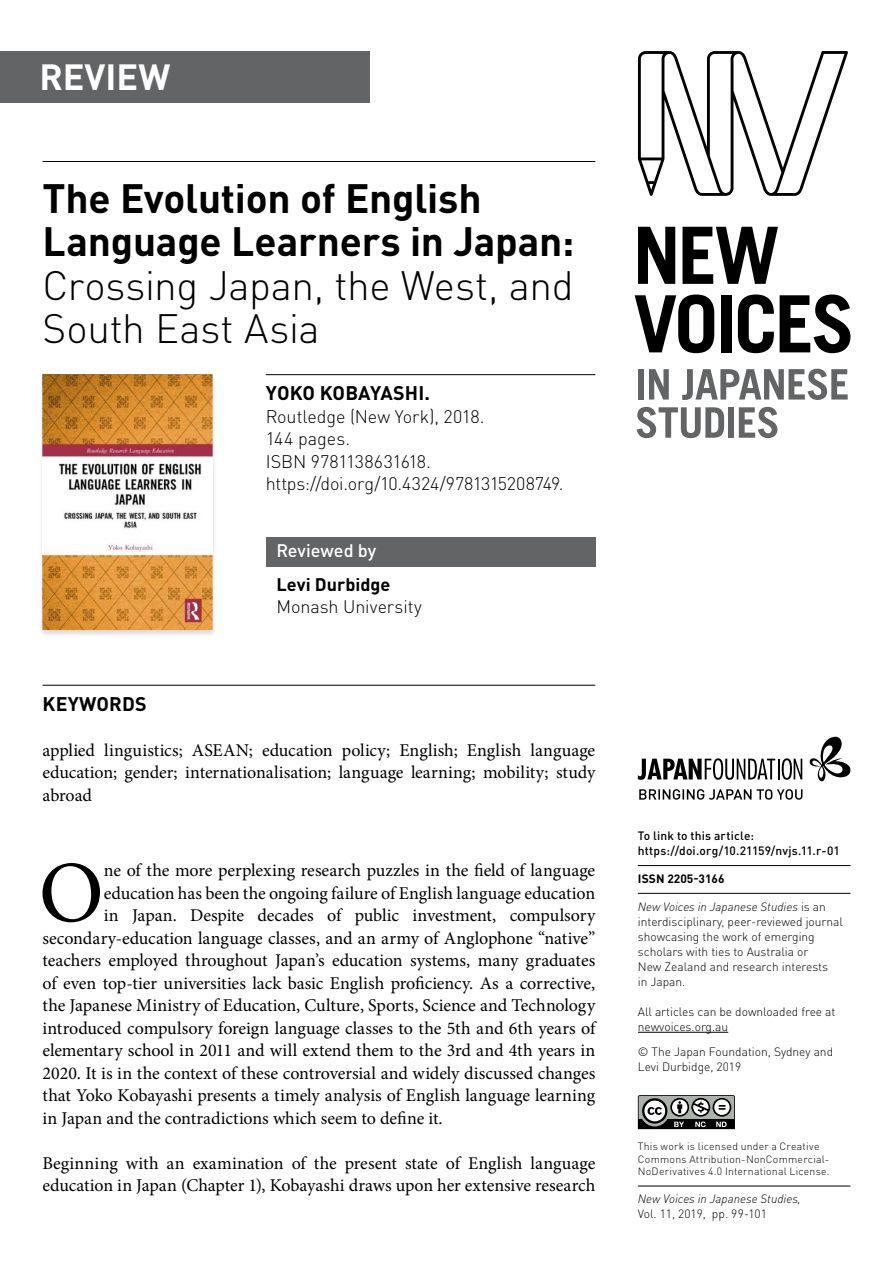
<style>
.page{position:relative;width:893px;height:1263px;background:#fff}
.page>*{position:absolute;margin:0;border:0;box-sizing:border-box;transform-origin:0 0}
.t1{font:87.3px "Minion Pro";color:#000}
.t2{font:700 40.5px/43.5px "DINOT";letter-spacing:-.005em;color:#000}
.t3{font:300 40.5px/43.5px "DINOT";letter-spacing:-.01em;color:#000}
.t4{font:700 36px "DINOT";color:#fff}
.t5{font:700 19.5px "DINOT";letter-spacing:.01em;color:#000}
.t6{font:18px/22.5px "Minion Pro";letter-spacing:-.005em;color:#000;text-align:justify}
.t7{font:300 18px/22.5px "DIN";letter-spacing:-.005em;color:#000}
.t8{font:700 18px "DINOT";color:#000}
.t9{font:500 18px "DINOT";color:#fff}
.t10{font:300 12px/15px "DINOT";color:#000}
.t11{font:500 12px/15px "DINOT";letter-spacing:.015em;color:#000}
.t12{font:italic 300 12px "DINOT";color:#000}
.t13{font:700 12px "DINOT";color:#000}
.t14{font:300 10.5px/12.6px "DINOT";letter-spacing:.025em;color:#000}
.s1{font-style:italic}
</style>
<div class="page">
<svg style="left:638px;top:51px;width:210px;height:145px"></svg>
<svg style="left:638px;top:227px;width:37px;height:57px"></svg>
<svg style="left:682px;top:227px;width:96px;height:57px"></svg>
<svg style="left:635px;top:294px;width:79px;height:59px"></svg>
<div style="left:721px;top:295px;width:10px;height:57px;background:#000"></div>
<svg style="left:738px;top:294px;width:36px;height:59px"></svg>
<svg style="left:780px;top:294px;width:70px;height:59px"></svg>
<div style="left:638px;top:369px;width:6px;height:31px;background:#636466"></div>
<svg style="left:649px;top:369px;width:20px;height:31px"></svg>
<svg style="left:682px;top:369px;width:166px;height:31px"></svg>
<svg style="left:636px;top:407px;width:88px;height:31px"></svg>
<div style="left:728px;top:407px;width:6px;height:31px;background:#636466"></div>
<svg style="left:739px;top:407px;width:38px;height:31px"></svg>
<hr style="left:638px;top:865px;width:212px;height:1px;background:#000">
<hr style="left:638px;top:893px;width:212px;height:1px;background:#000">
<hr style="left:638px;top:1032px;width:90px;height:1px;background:#000">
<hr style="left:638px;top:1186px;width:212px;height:1px;background:#000">
<svg style="left:638px;top:758px;width:137px;height:22px"></svg>
<hr style="left:778px;top:759px;width:2px;height:20px;background:#000">
<svg style="left:782px;top:758px;width:20px;height:22px"></svg>
<svg style="left:809px;top:737px;width:42px;height:45px"></svg>
<svg style="left:639px;top:789px;width:163px;height:11px"></svg>
<svg style="left:638px;top:1095px;width:97px;height:34px"></svg>
<div style="left:0;top:51px;width:370px;height:51px;background:#636466"></div>
<div style="left:266px;top:537px;width:329px;height:29px;background:#636466"></div>
<hr style="left:43px;top:161px;width:552px;height:1px;background:#000">
<hr style="left:266px;top:374px;width:329px;height:1px;background:#000">
<hr style="left:43px;top:685px;width:552px;height:1px;background:#000">
<div style="left:38px;top:374px;width:179px;height:264px;background:#000;opacity:.15"></div>
<img style="left:43px;top:374px;width:170px;height:256px">
<h3 class="t4" style="left:39px;top:54px;width:132px">REVIEW</h3>
<h2 class="t2" style="left:43px;top:175px;width:533px">The Evolution of English<br>Language Learners in Japan:</h2>
<h2 class="t3" style="left:43px;top:263px;width:532px">Crossing Japan, the West, and<br>South East Asia</h2>
<p class="t5" style="left:266px;top:381px;width:166px">YOKO KOBAYASHI.</p>
<p class="t7" style="left:266px;top:405px;width:299px">Routledge (New York), 2018.<br>144 pages.<br>ISBN 9781138631618. https://doi.org/10.4324/9781315208749.</p>
<p class="t9" style="left:276px;top:539px;width:101px">Reviewed by</p>
<p class="t8" style="left:276px;top:573px;width:116px">Levi Durbidge</p>
<p class="t7" style="left:276px;top:595px;width:147px">Monash University</p>
<p class="t5" style="left:43px;top:691px;width:106px">KEYWORDS</p>
<p class="t6" style="left:43px;top:739px;width:554px">applied linguistics; ASEAN; education policy; English; English language education; gender; internationalisation; language learning; mobility; study abroad</p>
<h1 class="t1" style="left:39px;top:835px;width:67px">O</h1>
<p class="t6" style="left:104px;top:859px;width:493px">ne of the more perplexing research puzzles in the field of language</p>
<p class="t6" style="left:104px;top:882px;width:493px">education has been the ongoing failure of English language education</p>
<p class="t6" style="left:104px;top:904px;width:493px">in Japan. Despite decades of public investment, compulsory</p>
<p class="t6" style="left:43px;top:927px;width:554px">secondary-education language classes, and an army of Anglophone “native”</p>
<p class="t6" style="left:43px;top:949px;width:554px">teachers employed throughout Japan’s education systems, many graduates</p>
<p class="t6" style="left:43px;top:972px;width:554px">of even top-tier universities lack basic English proficiency. As a corrective,</p>
<p class="t6" style="left:43px;top:994px;width:554px">the Japanese Ministry of Education, Culture, Sports, Science and Technology</p>
<p class="t6" style="left:43px;top:1017px;width:554px">introduced compulsory foreign language classes to the 5th and 6th years of</p>
<p class="t6" style="left:43px;top:1039px;width:554px">elementary school in 2011 and will extend them to the 3rd and 4th years in</p>
<p class="t6" style="left:43px;top:1062px;width:554px">2020. It is in the context of these controversial and widely discussed changes</p>
<p class="t6" style="left:43px;top:1084px;width:554px">that Yoko Kobayashi presents a timely analysis of English language learning</p>
<p class="t6" style="left:43px;top:1107px;width:402px">in Japan and the contradictions which seem to define it.</p>
<p class="t6" style="left:43px;top:1152px;width:554px">Beginning with an examination of the present state of English language education in Japan (Chapter 1), Kobayashi draws upon her extensive research</p>
<p class="t11" style="left:638px;top:828px;width:204px">To link to this article: https://doi.org/10.21159/nvjs.11.r-01</p>
<p class="t13" style="left:638px;top:870px;width:88px">ISSN 2205-3166</p>
<p class="t10" style="left:638px;top:899px;width:207px"><span class="s1">New Voices in Japanese Studies</span> is an interdisciplinary, peer-reviewed journal showcasing the work of emerging scholars with ties to Australia or<br>New Zealand and research interests<br>in Japan.</p>
<p class="t10" style="left:638px;top:1004px;width:199px">All articles can be downloaded free at newvoices.org.au</p>
<p class="t10" style="left:638px;top:1045px;width:197px;line-height:14.4px">© The Japan Foundation, Sydney and<br>Levi Durbidge, 2019</p>
<p class="t14" style="left:638px;top:1140px;width:193px">This work is licensed under a Creative<br>Commons Attribution-NonCommercial-<br>NoDerivatives 4.0 International License.</p>
<p class="t12" style="left:638px;top:1191px;width:165px">New Voices in Japanese Studies,</p>
<p class="t10" style="left:638px;top:1206px;width:70px">Vol. 11, 2019,</p>
<p class="t10" style="left:712px;top:1206px;width:57px">pp. 99-101</p>
</div>
